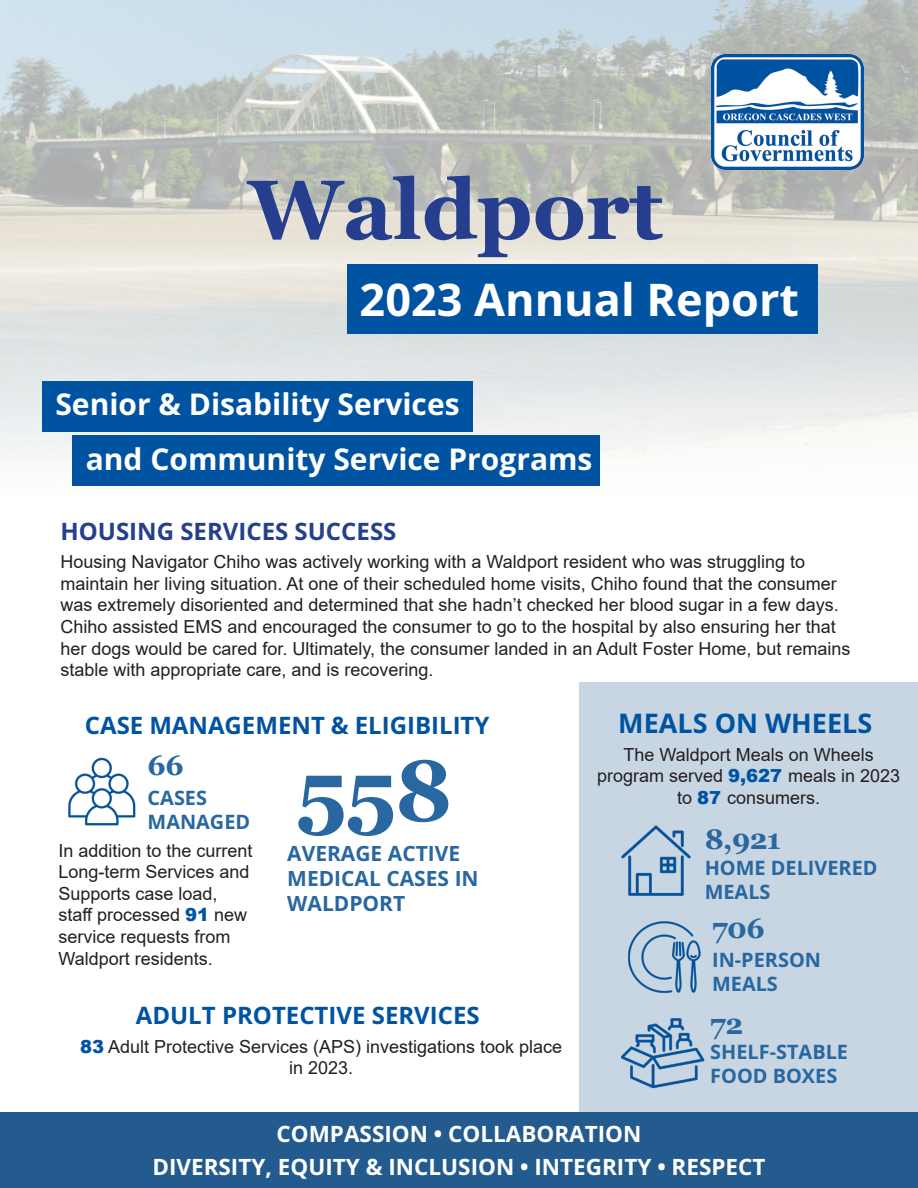
<style>
.page{position:relative;width:918px;height:1188px;background:#fff}
.page>*{position:absolute;margin:0;border:0;box-sizing:border-box;transform-origin:0 0}
.Georgia_Heading{font:700 85.35px "Georgia";color:#2867a0}
.t1{font:700 84px "Georgia";color:#253f8e}
.t2{font:700 45px "Open Sans Hebrew";color:#fff}
.t3{font:700 30px "Open Sans Hebrew";color:#fff}
.Georgia_Heading-2{font:700 28.35px "Georgia";letter-spacing:-.02em;color:#2867a0}
.OS_Heading{font:700 27px "Open Sans Hebrew";color:#0053a0}
.OS_Heading-2{font:700 24px "Open Sans Hebrew";color:#0053a0}
.Small_Headers{font:700 24px "Open Sans Hebrew";color:#253f8e}
.OS_Heading-3{font:700 22.5px "Open Sans Hebrew";color:#fff}
.OS_Heading-4{font:700 21px/25.2px "Open Sans Hebrew";color:#2867a0}
.OS_Heading-5{font:700 19.95px/23.9px "Open Sans Hebrew";color:#2867a0}
.Paragraph_Style_1{font:18px/21.6px "Arial";color:#231f20}
.Main_Body_Text{font:18px/21.6px "Arial";color:#231f20;text-align:center}
.s1{font-weight:900;color:#0053a0}
</style>
<div class="page">
<img style="left:0;top:0;width:918px;height:486px">
<div style="left:579px;top:683px;width:339px;height:505px;background:#c8d6e3"></div>
<img style="left:712px;top:54px;width:152px;height:115px">
<div style="left:347px;top:264px;width:471px;height:70px;background:#0053a0"></div>
<div style="left:0;top:1112px;width:918px;height:76px;background:#245b8e"></div>
<img style="left:629px;top:921px;width:72px;height:73px">
<img style="left:621px;top:825px;width:70px;height:71px">
<img style="left:621px;top:1018px;width:84px;height:71px">
<img style="left:68px;top:757px;width:68px;height:69px">
<div style="left:42px;top:381px;width:431px;height:50px;background:#0053a0"></div>
<div style="left:73px;top:436px;width:527px;height:50px;background:#0053a0"></div>
<p class="t1" style="left:248px;top:156px;width:416px">Waldport</p>
<p class="t2" style="left:360px;top:274px;width:441px">2023 Annual Report</p>
<p class="t3" style="left:55px;top:387px;width:406px">Senior &amp; Disability Services</p>
<p class="t3" style="left:86px;top:442px;width:508px">and Community Service Programs</p>
<p class="Small_Headers" style="left:60px;top:518px;width:337px">HOUSING SERVICES SUCCESS</p>
<p class="Paragraph_Style_1" style="left:60px;top:551px;width:792px">Housing Navigator Chiho was actively working with a Waldport resident who was struggling to maintain her living situation. At one of their scheduled home visits, Chiho found that the consumer was extremely disoriented and determined that she hadn’t checked her blood sugar in a few days.<br>Chiho assisted EMS and encouraged the consumer to go to the hospital by also ensuring her that her dogs would be cared for. Ultimately, the consumer landed in an Adult Foster Home, but remains stable with appropriate care, and is recovering.</p>
<p class="OS_Heading-2" style="left:85px;top:712px;width:406px">CASE MANAGEMENT &amp; ELIGIBILITY</p>
<p class="Georgia_Heading-2" style="left:148px;top:747px;width:38px">66</p>
<p class="OS_Heading-5" style="left:148px;top:787px;width:61px">CASES</p>
<p class="OS_Heading-5" style="left:148px;top:810px;width:104px">MANAGED</p>
<p class="Paragraph_Style_1" style="left:59px;top:839px;width:196px">In addition to the current<br>Long-term Services and<br>Supports case load, staff processed <span class="s1">91</span> new service requests from<br>Waldport residents.</p>
<p class="OS_Heading-2" style="left:136px;top:1002px;width:345px">ADULT PROTECTIVE SERVICES</p>
<p class="Main_Body_Text" style="left:80px;top:1035px;width:484px"><span class="s1">83</span> Adult Protective Services (APS) investigations took place in 2023.</p>
<p class="Georgia_Heading" style="left:296px;top:736px;width:158px">558</p>
<p class="OS_Heading-4" style="left:287px;top:842px;width:193px">AVERAGE ACTIVE<br>MEDICAL CASES IN<br>WALDPORT</p>
<p class="OS_Heading" style="left:618px;top:708px;width:255px">MEALS ON WHEELS</p>
<p class="Main_Body_Text" style="left:597px;top:744px;width:305px">The Waldport Meals on Wheels program served <span class="s1">9,627</span> meals in 2023 to <span class="s1">87</span> consumers.</p>
<p class="Georgia_Heading-2" style="left:705px;top:821px;width:78px">8,921</p>
<p class="OS_Heading-5" style="left:705px;top:857px;width:174px">HOME DELIVERED<br>MEALS</p>
<h3 class="Georgia_Heading-2" style="left:712px;top:910px;width:54px">706</h3>
<p class="OS_Heading-5" style="left:712px;top:949px;width:110px">IN-PERSON<br>MEALS</p>
<h3 class="Georgia_Heading-2" style="left:710px;top:1006px;width:34px">72</h3>
<p class="OS_Heading-5" style="left:710px;top:1041px;width:139px">SHELF-STABLE</p>
<p class="OS_Heading-5" style="left:710px;top:1065px;width:129px">FOOD BOXES</p>
<p class="OS_Heading-3" style="left:277px;top:1121px;width:366px">COMPASSION • COLLABORATION</p>
<p class="OS_Heading-3" style="left:152px;top:1154px;width:615px">DIVERSITY, EQUITY &amp; INCLUSION • INTEGRITY • RESPECT</p>
</div>
